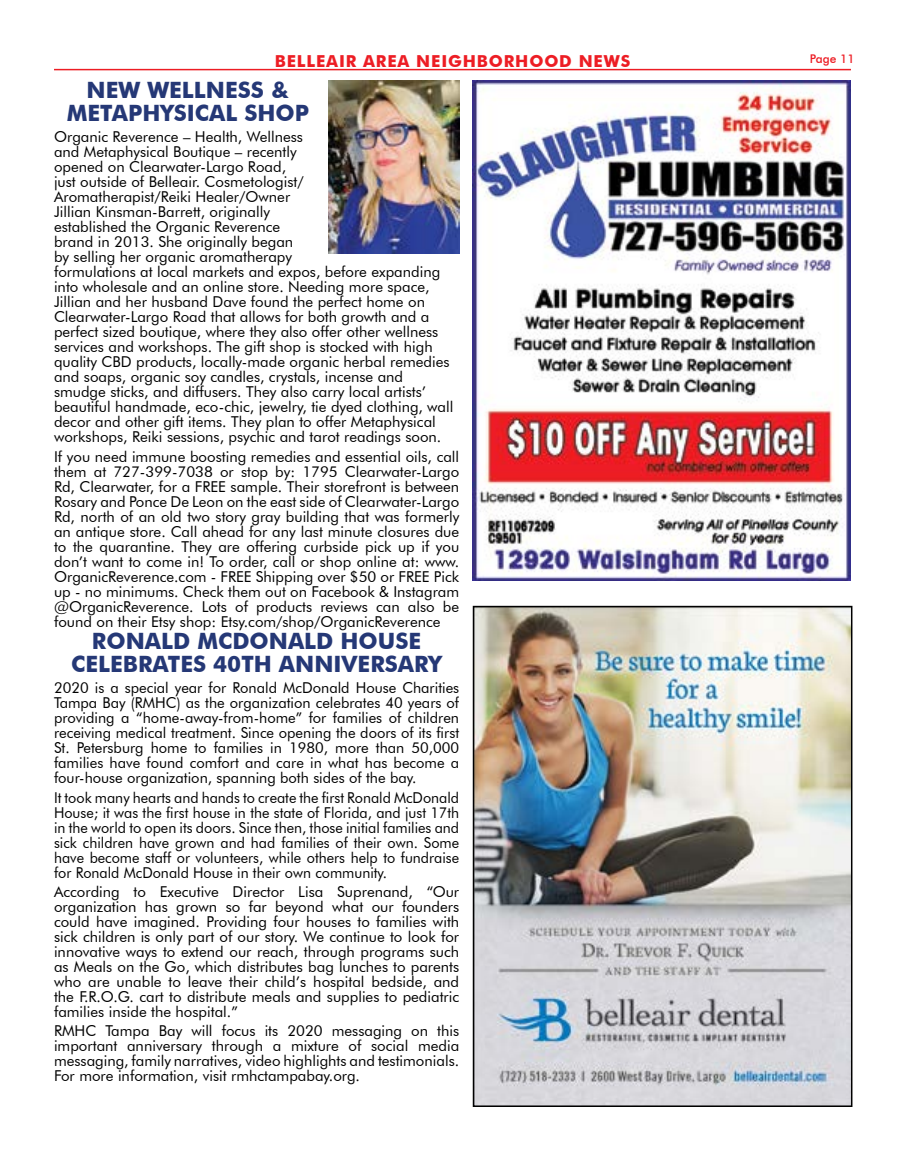
<style>
.page{position:relative;width:905px;height:1161px;background:#fff}
.page>*{position:absolute;margin:0;border:0;box-sizing:border-box;transform-origin:0 0}
.t1{font:700 22.5px/22.5px "Futura BT";color:#253876;text-align:center}
.t2{font:700 16.5px "Futura BT";letter-spacing:.05em;color:#ed1d24}
.t3{font:15px/15px "Futura BT";color:#000;text-align:justify}
.t4{font:15px/15px "Futura BT";color:#000;text-align:justify;scale:.96 1}
.t5{font:500 12px "Futura BT";color:#ed1d24}
</style>
<div class="page">
<hr style="left:54px;top:69px;width:796px;height:1px;background:#ed1d24">
<img style="left:472px;top:81px;width:378px;height:499px">
<img style="left:328px;top:81px;width:131px;height:172px">
<img style="left:475px;top:609px;width:374px;height:495px">
<div style="left:472px;top:606px;width:380px;height:501px;border:2px solid #000"></div>
<p class="t2" style="left:275px;top:51px;width:357px">BELLEAIR AREA NEIGHBORHOOD NEWS</p>
<p class="t5" style="left:809px;top:52px;width:46px">Page 11</p>
<h1 class="t1" style="left:67px;top:79px;width:244px">NEW WELLNESS &amp;<br>METAPHYSICAL SHOP</h1>
<p class="t3" style="left:54px;top:129px;width:401px;text-align:left">Organic Reverence – Health, Wellness<br>and Metaphysical Boutique – recently<br>opened on Clearwater-Largo Road,<br>just outside of Belleair. Cosmetologist/<br>Aromatherapist/Reiki Healer/Owner<br>Jillian Kinsman-Barrett, originally<br>established the Organic Reverence<br>brand in 2013. She originally began<br>by selling her organic aromatherapy<br>formulations at local markets and expos, before expanding into wholesale and an online store. Needing more space, Jillian and her husband Dave found the perfect home on Clearwater-Largo Road that allows for both growth and a perfect sized boutique, where they also offer other wellness services and workshops. The gift shop is stocked with high quality CBD products, locally-made organic herbal remedies and soaps, organic soy candles, crystals, incense and smudge sticks, and diffusers. They also carry local artists’ beautiful handmade, eco-chic, jewelry, tie dyed clothing, wall decor and other gift items. They plan to offer Metaphysical workshops, Reiki sessions, psychic and tarot readings soon.</p>
<p class="t3" style="left:54px;top:449px;width:407px">If you need immune boosting remedies and essential oils, call them at 727-399-7038 or stop by: 1795 Clearwater-Largo Rd, Clearwater, for a FREE sample. Their storefront is between Rosary and Ponce De Leon on the east side of Clearwater-Largo Rd, north of an old two story gray building that was formerly an antique store. Call ahead for any last minute closures due to the quarantine. They are offering curbside pick up if you don’t want to come in! To order, call or shop online at: www.<br>OrganicReverence.com - FREE Shipping over $50 or FREE Pick up - no minimums. Check them out on Facebook &amp; Instagram @OrganicReverence. Lots of products reviews can also be found on their Etsy shop: Etsy.com/shop/OrganicReverence</p>
<h1 class="t1" style="left:71px;top:630px;width:372px">RONALD MCDONALD HOUSE<br>CELEBRATES 40TH ANNIVERSARY</h1>
<p class="t3" style="left:54px;top:680px;width:407px">2020 is a special year for Ronald McDonald House Charities Tampa Bay (RMHC) as the organization celebrates 40 years of providing a “home-away-from-home” for families of children receiving medical treatment. Since opening the doors of its first St. Petersburg home to families in 1980, more than 50,000 families have found comfort and care in what has become a four-house organization, spanning both sides of the bay.</p>
<p class="t4" style="left:54px;top:790px;width:423px">It took many hearts and hands to create the first Ronald McDonald House; it was the first house in the state of Florida, and just 17th in the world to open its doors. Since then, those initial families and sick children have grown and had families of their own. Some have become staff or volunteers, while others help to fundraise for Ronald McDonald House in their own community.</p>
<p class="t3" style="left:54px;top:884px;width:407px">According to Executive Director Lisa Suprenand, “Our organization has grown so far beyond what our founders could have imagined. Providing four houses to families with sick children is only part of our story. We continue to look for innovative ways to extend our reach, through programs such as Meals on the Go, which distributes bag lunches to parents who are unable to leave their child’s hospital bedside, and the F.R.O.G. cart to distribute meals and supplies to pediatric families inside the hospital.”</p>
<p class="t3" style="left:54px;top:1023px;width:406px">RMHC Tampa Bay will focus its 2020 messaging on this important anniversary through a mixture of social media messaging, family narratives, video highlights and testimonials.<br>For more information, visit rmhctampabay.org.</p>
</div>
